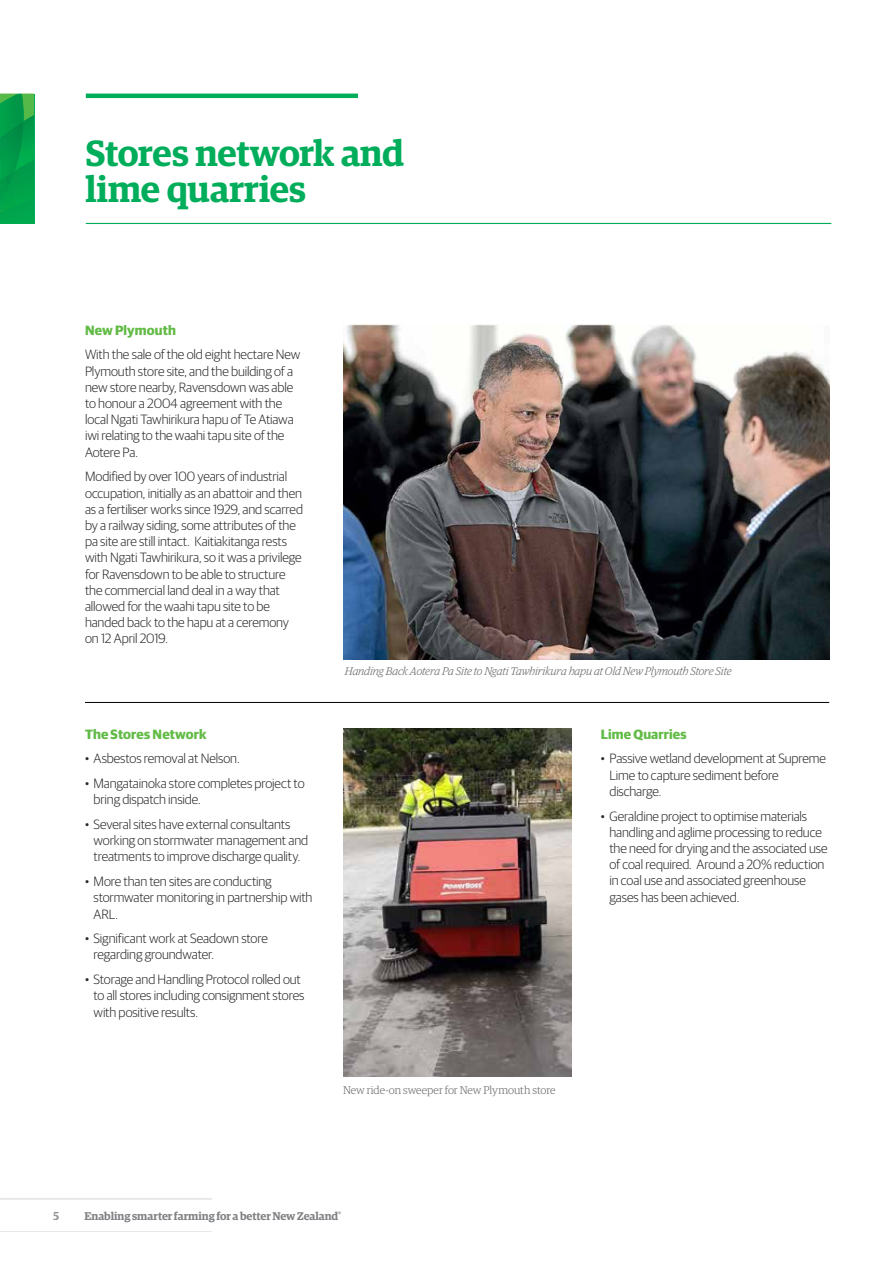
<style>
.page{position:relative;width:893px;height:1263px;background:#fff}
.page>*{position:absolute;margin:0;border:0;box-sizing:border-box;transform-origin:0 0}
.t1{font:600 36.45px/36.5px "Guardian Egyp";letter-spacing:-.01em;color:#00ad5a}
.t2{font:300 13.5px/16.2px "Guardian Sans";letter-spacing:-.01em;color:#292829}
.t3{font:700 13.5px "Guardian Sans";letter-spacing:.01em;color:#62bb46}
.t4{font:600 11.7px "Guardian Egyp";color:#808285}
.t5{font:italic 300 11.25px "Guardian Egyp";letter-spacing:-.01em;color:#6d6e71}
.t6{font:600 11.25px "Guardian Egyp";letter-spacing:-.005em;color:#808285}
.t7{font:300 11.25px "Guardian Egyp";letter-spacing:-.01em;color:#6d6e71}
</style>
<div class="page">
<hr style="left:0;top:1198px;width:212px;height:2px;background:#e6e7e8">
<hr style="left:0;top:1231px;width:212px;height:1px;background:#e6e7e8">
<hr style="left:86px;top:223px;width:745px;height:1px;background:#00ad5a">
<hr style="left:86px;top:94px;width:272px;height:4px;background:#00ad5a">
<img style="left:33px;top:136px;width:1px;height:24px">
<img style="left:24px;top:136px;width:9px;height:27px">
<img style="left:19px;top:158px;width:5px;height:5px">
<img style="left:28px;top:160px;width:6px;height:38px">
<img style="left:19px;top:163px;width:9px;height:36px">
<img style="left:14px;top:192px;width:5px;height:12px">
<img style="left:9px;top:192px;width:5px;height:16px">
<img style="left:5px;top:192px;width:4px;height:16px">
<img style="left:1px;top:202px;width:4px;height:6px">
<img style="left:19px;top:199px;width:9px;height:24px">
<img style="left:10px;top:204px;width:9px;height:19px">
<img style="left:1px;top:208px;width:9px;height:15px">
<svg style="left:28px;top:198px;width:6px;height:25px"></svg>
<svg style="left:0;top:94px;width:34px;height:42px"></svg>
<img style="left:15px;top:121px;width:9px;height:37px">
<img style="left:6px;top:127px;width:9px;height:31px">
<img style="left:2px;top:133px;width:4px;height:43px">
<img style="left:0;top:136px;width:2px;height:40px">
<img style="left:0;top:176px;width:6px;height:26px">
<svg style="left:6px;top:158px;width:13px;height:34px"></svg>
<svg style="left:0;top:202px;width:1px;height:21px"></svg>
<img style="left:344px;top:324px;width:485px;height:335px">
<img style="left:343px;top:728px;width:228px;height:348px">
<hr style="left:85px;top:702px;width:744px;height:1px;background:#000">
<h1 class="t1" style="left:86px;top:131px;width:320px">Stores network and lime quarries</h1>
<p class="t3" style="left:85px;top:320px;width:92px">New Plymouth</p>
<p class="t2" style="left:85px;top:346px;width:217px">With the sale of the old eight hectare New Plymouth store site, and the building of a new store nearby, Ravensdown was able to honour a 2004 agreement with the local Ngati Tawhirikura hapu of Te Atiawa iwi relating to the waahi tapu site of the Aotere Pa.</p>
<p class="t2" style="left:85px;top:468px;width:220px">Modified by over 100 years of industrial occupation, initially as an abattoir and then as a fertiliser works since 1929, and scarred by a railway siding, some attributes of the pa site are still intact. Kaitiakitanga rests with Ngati Tawhirikura, so it was a privilege for Ravensdown to be able to structure the commercial land deal in a way that allowed for the waahi tapu site to be handed back to the hapu at a ceremony on 12 April 2019.</p>
<p class="t3" style="left:85px;top:724px;width:123px">The Stores Network</p>
<p class="t2" style="left:85px;top:750px;width:156px">• Asbestos removal at Nelson.</p>
<p class="t2" style="left:94px;top:774px;width:213px;text-indent:-9px">• Mangatainoka store completes project to bring dispatch inside.</p>
<p class="t2" style="left:94px;top:815px;width:216px;text-indent:-9px">• Several sites have external consultants working on stormwater management and treatments to improve discharge quality.</p>
<p class="t2" style="left:94px;top:872px;width:220px;text-indent:-9px">• More than ten sites are conducting stormwater monitoring in partnership with<br>ARL.</p>
<p class="t2" style="left:94px;top:929px;width:176px;text-indent:-9px">• Significant work at Seadown store regarding groundwater.</p>
<p class="t2" style="left:94px;top:970px;width:212px;text-indent:-9px">• Storage and Handling Protocol rolled out to all stores including consignment stores with positive results.</p>
<p class="t5" style="left:345px;top:664px;width:388px">Handing Back Aotera Pa Site to Ngati Tawhirikura hapu at Old New Plymouth Store Site</p>
<p class="t3" style="left:601px;top:724px;width:87px">Lime Quarries</p>
<p class="t2" style="left:609px;top:750px;width:218px;text-indent:-9px">• Passive wetland development at Supreme<br>Lime to capture sediment before discharge.</p>
<p class="t2" style="left:609px;top:807px;width:220px;text-indent:-9px">• Geraldine project to optimise materials handling and aglime processing to reduce the need for drying and the associated use of coal required. Around a 20% reduction in coal use and associated greenhouse gases has been achieved.</p>
<p class="t7" style="left:343px;top:1082px;width:214px">New ride-on sweeper for New Plymouth store</p>
<p class="t4" style="left:53px;top:1207px;width:8px">5</p>
<p class="t6" style="left:85px;top:1208px;width:258px">Enabling smarter farming for a better New Zealand<sup>®</sup></p>
</div>
